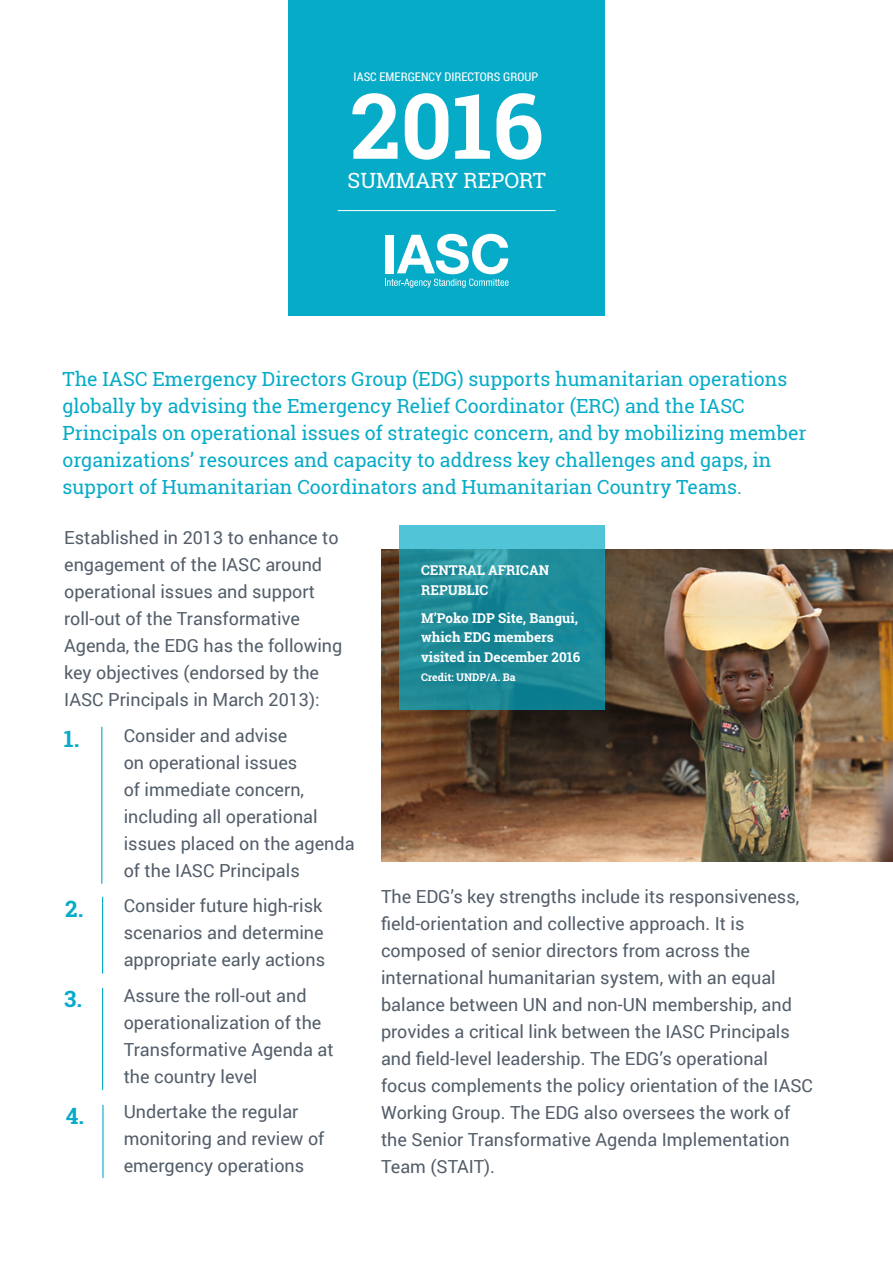
<style>
.page{position:relative;width:893px;height:1263px;background:#fff}
.page>*{position:absolute;margin:0;border:0;box-sizing:border-box;transform-origin:0 0}
.Heading_1{font:700 90.9px "Roboto Slab";color:#fff}
.Body_Text{font:700 22.5px "Roboto Slab";color:#06abc8}
.Heading_1-2{font:21px "Roboto Slab";color:#fff}
.Body_Text-2{font:19.5px/27px "Roboto Slab";color:#06abc8}
.Body_Text-3{font:18px/27px "Roboto";color:#535e6a}
.t1{font:700 13.5px/19.5px "Roboto Slab";color:#fff}
.Heading_1-3{font:12px "Roboto Condensed";color:#fff}
.t2{font:700 10.5px "Roboto Slab";color:#fff}
</style>
<div class="page">
<hr style="left:101px;top:727px;width:1px;height:157px;background:#06abc8">
<hr style="left:102px;top:897px;width:1px;height:77px;background:#06abc8">
<hr style="left:102px;top:988px;width:1px;height:102px;background:#06abc8">
<hr style="left:102px;top:1105px;width:2px;height:73px;background:#06abc8">
<img style="left:381px;top:549px;width:512px;height:313px">
<div style="left:289px;top:0;width:316px;height:315px;background:#06abc8"></div>
<svg style="left:385px;top:234px;width:124px;height:54px"></svg>
<hr style="left:338px;top:210px;width:218px;height:1px;background:#fff">
<svg style="left:399px;top:525px;width:206px;height:185px;fill:#1f8b99"></svg>
<p class="Heading_1-3" style="left:354px;top:68px;width:186px">IASC EMERGENCY DIRECTORS GROUP</p>
<p class="Heading_1" style="left:350px;top:63px;width:195px">2016</p>
<p class="Heading_1-2" style="left:348px;top:166px;width:200px">SUMMARY REPORT</p>
<p class="Body_Text-2" style="left:62px;top:365px;width:746px">The IASC Emergency Directors Group (EDG) supports humanitarian operations globally by advising the Emergency Relief Coordinator (ERC) and the IASC Principals on operational issues of strategic concern, and by mobilizing member organizations’ resources and capacity to address key challenges and gaps, in support of Humanitarian Coordinators and Humanitarian Country Teams.</p>
<p class="Body_Text-3" style="left:64px;top:524px;width:280px">Established in 2013 to enhance to engagement of the IASC around operational issues and support roll-out of the Transformative<br>Agenda, the EDG has the following key objectives (endorsed by the<br>IASC Principals in March 2013):</p>
<p class="Body_Text-3" style="left:124px;top:721px;width:232px">Consider and advise<br>on operational issues<br>of immediate concern, including all operational issues placed on the agenda of the IASC Principals</p>
<p class="Body_Text-3" style="left:124px;top:892px;width:203px">Consider future high-risk scenarios and determine appropriate early actions</p>
<p class="Body_Text-3" style="left:124px;top:981px;width:211px">Assure the roll-out and operationalization of the<br>Transformative Agenda at the country level</p>
<p class="Body_Text-3" style="left:124px;top:1098px;width:202px">Undertake the regular monitoring and review of emergency operations</p>
<p class="Body_Text" style="left:64px;top:724px;width:17px">1.</p>
<p class="Body_Text" style="left:65px;top:894px;width:20px">2.</p>
<p class="Body_Text" style="left:64px;top:984px;width:19px">3.</p>
<p class="Body_Text" style="left:66px;top:1101px;width:20px">4.</p>
<p class="t1" style="left:421px;top:560px;width:129px">CENTRAL AFRICAN<br>REPUBLIC</p>
<p class="t1" style="left:421px;top:608px;width:161px">M’Poko IDP Site, Bangui, which EDG members visited in December 2016</p>
<p class="t2" style="left:421px;top:670px;width:96px">Credit: UNDP/A. Ba</p>
<p class="Body_Text-3" style="left:381px;top:882px;width:433px">The EDG’s key strengths include its responsiveness, field-orientation and collective approach. It is composed of senior directors from across the international humanitarian system, with an equal balance between UN and non-UN membership, and provides a critical link between the IASC Principals and field-level leadership. The EDG’s operational focus complements the policy orientation of the IASC Working Group. The EDG also oversees the work of the Senior Transformative Agenda Implementation Team (STAIT).</p>
</div>
